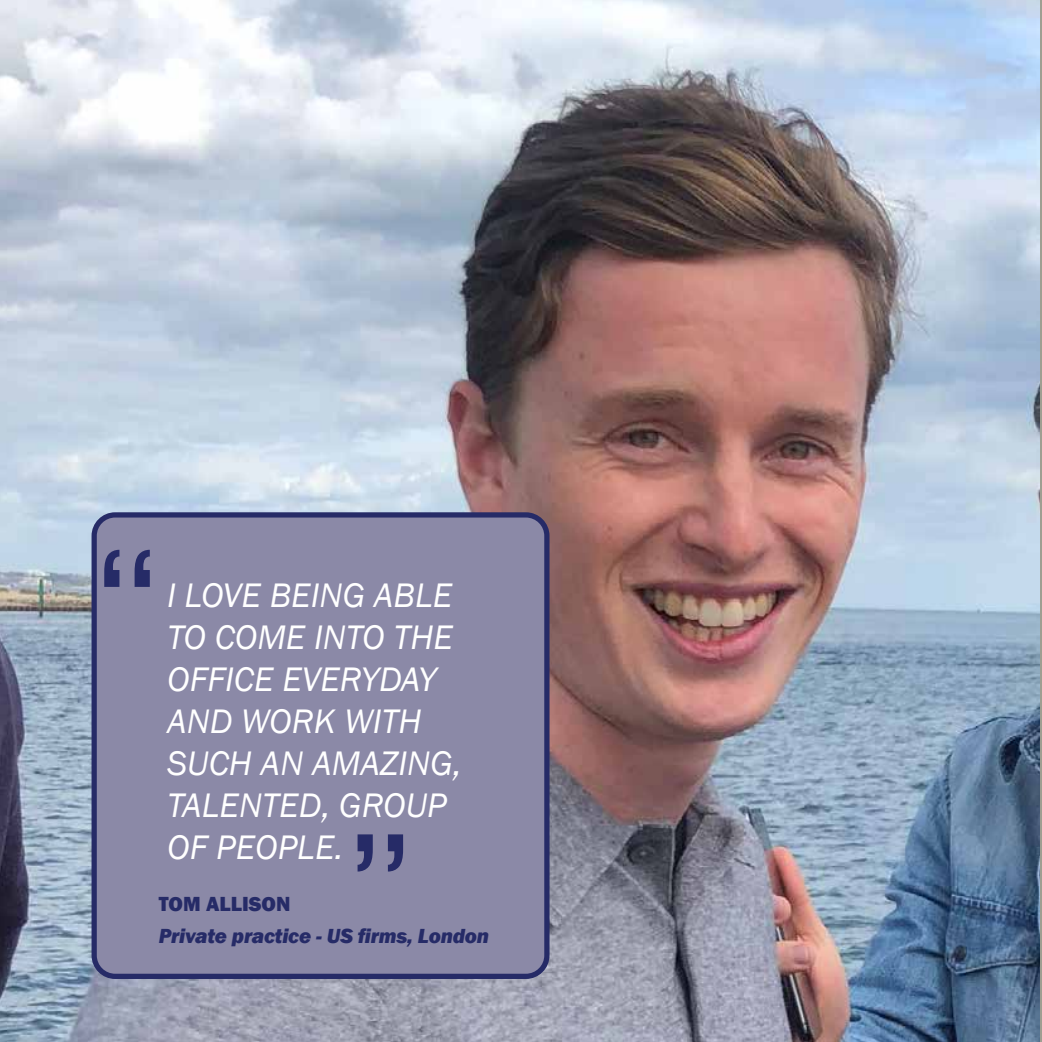
<style>
.page{position:relative;width:1042px;height:1042px;background:#fff}
.page>*{position:absolute;margin:0;border:0;box-sizing:border-box;transform-origin:0 0}
.t1{font:140px "Lucida Sans Typewriter";color:#262b67;scale:.9 1}
.t2{font:italic 35px/42px "Franklin Gothic";color:#fff}
.t3{font:italic 800 21px "Franklin Gothic";letter-spacing:-.01em;color:#262b67}
.t4{font:800 21px "Franklin Gothic";color:#262b67}
</style>
<div class="page">
<img style="left:0;top:0;width:1040px;height:1042px">
<div style="left:94px;top:515px;width:453px;height:461px;background:#8b89a7;border-radius:21px"></div>
<div style="left:92px;top:512px;width:457px;height:467px;border:5px solid #262b67;border-radius:21px"></div>
<hr style="left:1040px;top:0;width:2px;height:1042px;background:#9e9e92">
<h1 class="t1" style="left:89px;top:528px;width:86px">“</h1>
<p class="t2" style="left:167px;top:574px;width:296px">I LOVE BEING ABLE<br>TO COME INTO THE<br>OFFICE EVERYDAY<br>AND WORK WITH<br>SUCH AN AMAZING,<br>TALENTED, GROUP<br>OF PEOPLE.</p>
<h1 class="t1" style="left:342px;top:812px;width:86px">”</h1>
<p class="t4" style="left:159px;top:890px;width:133px">TOM ALLISON</p>
<p class="t3" style="left:159px;top:922px;width:332px">Private practice - US firms, London</p>
</div>
